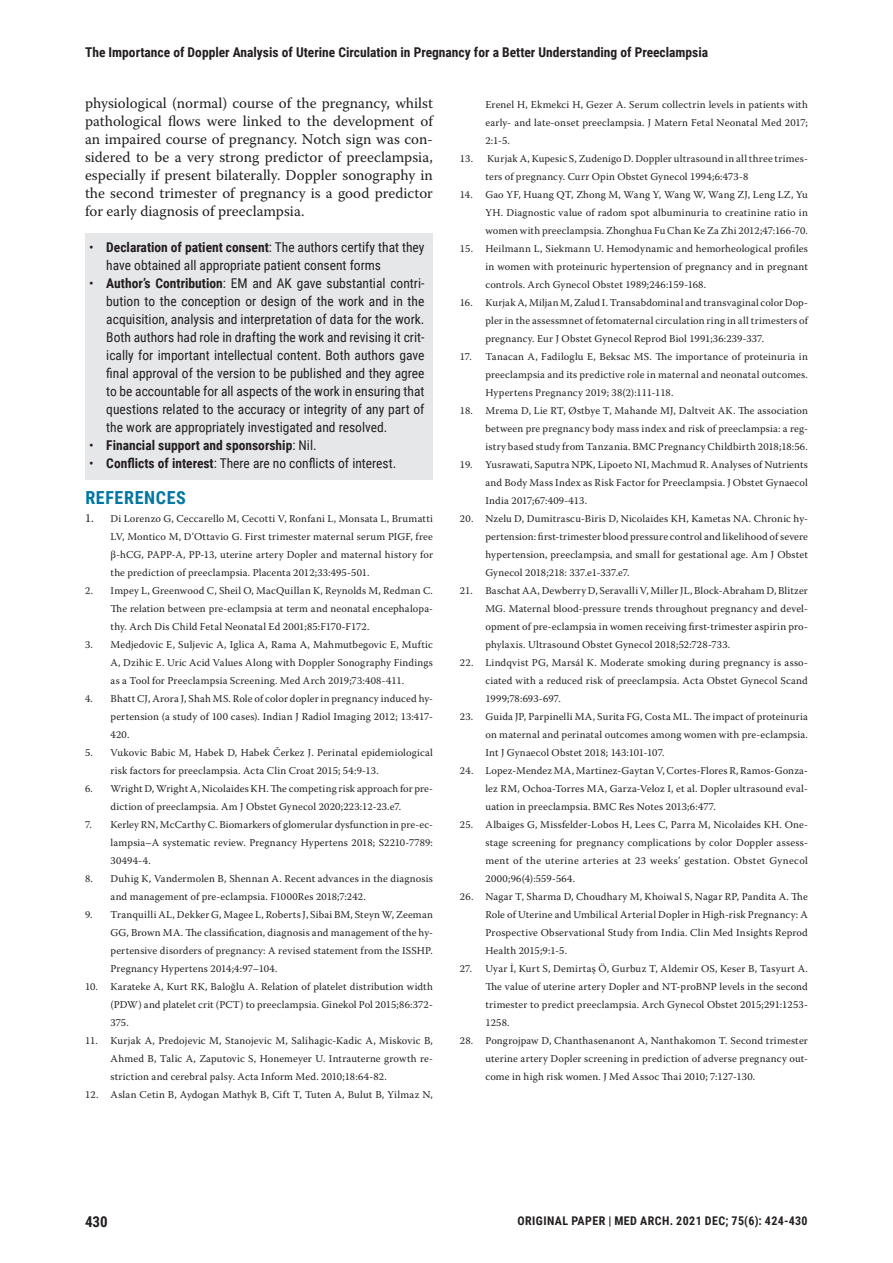
<style>
.page{position:relative;width:893px;height:1263px;background:#fff}
.page>*{position:absolute;margin:0;border:0;box-sizing:border-box;transform-origin:0 0}
.t1{font:700 18px "Roboto Condensed";letter-spacing:.035em;color:#0077a3}
.t2{font:15px/18px "Warnock Pro";color:#231f20;text-align:justify}
.t3{font:700 15px "Roboto Condensed";color:#231f20}
.t4{font:13.5px/18px "Roboto Condensed";color:#231f20}
.t5{font:700 13.5px "Roboto Condensed";color:#231f20}
.t6{font:700 12px "Roboto Condensed";letter-spacing:.035em;color:#231f20}
.t7{font:10.5px/18px "Warnock Pro";letter-spacing:.015em;color:#231f20;text-align:justify}
.s1{font-weight:700}
.s2{font-weight:400}
.s3{font-size:12px}
</style>
<div class="page">
<div style="left:85px;top:233px;width:348px;height:49px;background:#e6e7e9"></div>
<div style="left:85px;top:269px;width:348px;height:175px;background:#e6e7e9"></div>
<div style="left:85px;top:431px;width:348px;height:31px;background:#e6e7e9"></div>
<div style="left:85px;top:449px;width:348px;height:31px;background:#e6e7e9"></div>
<p class="t5" style="left:85px;top:43px;width:625px">The Importance of Doppler Analysis of Uterine Circulation in Pregnancy for a Better Understanding of Preeclampsia</p>
<p class="t2" style="left:85px;top:94px;width:349px">physiological (normal) course of the pregnancy, whilst pathological flows were linked to the development of an impaired course of pregnancy. Notch sign was con&shy;sidered to be a very strong predictor of preeclampsia, especially if present bilaterally. Doppler sonography in the second trimester of pregnancy is a good predictor for early diagnosis of preeclampsia.</p>
<p class="t4" style="left:106px;top:238px;width:320px;text-indent:-17px">• <span class="s1">Declaration of patient consent</span>: The authors certify that they have obtained all appropriate patient consent forms</p>
<p class="t4" style="left:106px;top:274px;width:320px;text-align:justify;text-indent:-17px">• <span class="s1">Author’s Contribution</span>: EM and AK gave substantial contri&shy;bution to the conception or design of the work and in the acquisition, analysis and interpretation of data for the work.<br>Both authors had role in drafting the work and revising it crit&shy;ically for important intellectual content. Both authors gave final approval of the version to be published and they agree to be accountable for all aspects of the work in ensuring that questions related to the accuracy or integrity of any part of the work are appropriately investigated and resolved.</p>
<p class="t5" style="left:89px;top:436px;width:229px"><span class="s2">•</span> Financial support and sponsorship<span class="s2">: Nil.</span></p>
<p class="t4" style="left:89px;top:454px;width:308px">• <span class="s1">Conflicts of interest</span>: There are no conflicts of interest.</p>
<h1 class="t1" style="left:85px;top:485px;width:102px">REFERENCES</h1>
<p class="t7" style="left:111px;top:509px;width:324px;text-indent:-26px"><span class="s3">1.</span> Di Lorenzo G, Ceccarello M, Cecotti V, Ronfani L, Monsata L, Brumatti LV, Montico M, D’Ottavio G. First trimester maternal serum PIGF, free β-hCG, PAPP-A, PP-13, uterine artery Dopler and maternal history for the prediction of preeclampsia. Placenta 2012;33:495-501.</p>
<p class="t7" style="left:111px;top:581px;width:324px;text-indent:-26px">2. Impey L, Greenwood C, Sheil O, MacQuillan K, Reynolds M, Redman C.<br>The relation between pre-eclampsia at term and neonatal encephalopa&shy;thy. Arch Dis Child Fetal Neonatal Ed 2001;85:F170-F172.</p>
<p class="t7" style="left:111px;top:635px;width:324px;text-indent:-26px">3. Medjedovic E, Suljevic A, Iglica A, Rama A, Mahmutbegovic E, Muftic A, Dzihic E. Uric Acid Values Along with Doppler Sonography Findings as a Tool for Preeclampsia Screening. Med Arch 2019;73:408-411.</p>
<p class="t7" style="left:111px;top:689px;width:324px;text-indent:-26px">4. Bhatt CJ, Arora J, Shah MS. Role of color dopler in pregnancy induced hy&shy;pertension (a study of 100 cases). Indian J Radiol Imaging 2012; 13:417- 420.</p>
<p class="t7" style="left:111px;top:743px;width:324px;text-indent:-26px">5. Vukovic Babic M, Habek D, Habek Čerkez J. Perinatal epidemiological risk factors for preeclampsia. Acta Clin Croat 2015; 54:9-13.</p>
<p class="t7" style="left:85px;top:779px;width:349px;text-align:center">6. Wright D, Wright A, Nicolaides KH. The competing risk approach for pre&shy;diction of preeclampsia. Am J Obstet Gynecol 2020;223:12-23.e7.</p>
<p class="t7" style="left:111px;top:815px;width:324px;text-indent:-25px">7. Kerley RN, McCarthy C. Biomarkers of glomerular dysfunction in pre-ec&shy;lampsia–A systematic review. Pregnancy Hypertens 2018; S2210-7789:<br>30494-4.</p>
<p class="t7" style="left:111px;top:869px;width:324px;text-indent:-26px">8. Duhig K, Vandermolen B, Shennan A. Recent advances in the diagnosis and management of pre-eclampsia. F1000Res 2018;7:242.</p>
<p class="t7" style="left:111px;top:905px;width:324px;text-indent:-26px">9. Tranquilli AL, Dekker G, Magee L, Roberts J, Sibai BM, Steyn W, Zeeman GG, Brown MA. The classification, diagnosis and management of the hy&shy;pertensive disorders of pregnancy: A revised statement from the ISSHP.<br>Pregnancy Hypertens 2014;4:97–104.</p>
<p class="t7" style="left:111px;top:977px;width:324px;text-indent:-26px">10. Karateke A, Kurt RK, Baloğlu A. Relation of platelet distribution width (PDW) and platelet crit (PCT) to preeclampsia. Ginekol Pol 2015;86:372- 375.</p>
<p class="t7" style="left:111px;top:1031px;width:324px;text-indent:-26px">11. Kurjak A, Predojevic M, Stanojevic M, Salihagic-Kadic A, Miskovic B, Ahmed B, Talic A, Zaputovic S, Honemeyer U. Intrauterne growth re&shy;striction and cerebral palsy. Acta Inform Med. 2010;18:64-82.</p>
<p class="t7" style="left:85px;top:1085px;width:349px">12. Aslan Cetin B, Aydogan Mathyk B, Cift T, Tuten A, Bulut B, Yilmaz N,</p>
<p class="t7" style="left:485px;top:95px;width:324px">Erenel H, Ekmekci H, Gezer A. Serum collectrin levels in patients with early- and late-onset preeclampsia. J Matern Fetal Neonatal Med 2017; 2:1-5.</p>
<p class="t7" style="left:485px;top:149px;width:324px;text-indent:-25px">13. Kurjak A, Kupesic S, Zudenigo D. Doppler ultrasound in all three trimes&shy;ters of pregnancy. Curr Opin Obstet Gynecol 1994;6:473-8</p>
<p class="t7" style="left:485px;top:185px;width:324px;text-indent:-26px">14. Gao YF, Huang QT, Zhong M, Wang Y, Wang W, Wang ZJ, Leng LZ, Yu YH. Diagnostic value of radom spot albuminuria to creatinine ratio in women with preeclampsia. Zhonghua Fu Chan Ke Za Zhi 2012;47:166-70.</p>
<p class="t7" style="left:485px;top:239px;width:324px;text-indent:-26px">15. Heilmann L, Siekmann U. Hemodynamic and hemorheological profiles in women with proteinuric hypertension of pregnancy and in pregnant controls. Arch Gynecol Obstet 1989;246:159-168.</p>
<p class="t7" style="left:485px;top:293px;width:324px;text-indent:-25px">16. Kurjak A, Miljan M, Zalud I. Transabdominal and transvaginal color Dop&shy;pler in the assessmnet of fetomaternal circulation ring in all trimesters of pregnancy. Eur J Obstet Gynecol Reprod Biol 1991;36:239-337.</p>
<p class="t7" style="left:485px;top:347px;width:324px;text-indent:-26px">17. Tanacan A, Fadiloglu E, Beksac MS. The importance of proteinuria in preeclampsia and its predictive role in maternal and neonatal outcomes.<br>Hypertens Pregnancy 2019; 38(2):111-118.</p>
<p class="t7" style="left:485px;top:401px;width:324px;text-indent:-26px">18. Mrema D, Lie RT, Østbye T, Mahande MJ, Daltveit AK. The association between pre pregnancy body mass index and risk of preeclampsia: a reg&shy;istry based study from Tanzania. BMC Pregnancy Childbirth 2018;18:56.</p>
<p class="t7" style="left:485px;top:455px;width:324px;text-indent:-26px">19. Yusrawati, Saputra NPK, Lipoeto NI, Machmud R. Analyses of Nutrients and Body Mass Index as Risk Factor for Preeclampsia. J Obstet Gynaecol India 2017;67:409-413.</p>
<p class="t7" style="left:485px;top:509px;width:324px;text-indent:-26px">20. Nzelu D, Dumitrascu-Biris D, Nicolaides KH, Kametas NA. Chronic hy&shy;pertension: first-trimester blood pressure control and likelihood of severe hypertension, preeclampsia, and small for gestational age. Am J Obstet Gynecol 2018;218: 337.e1-337.e7.</p>
<p class="t7" style="left:485px;top:581px;width:324px;text-indent:-25px">21. Baschat AA, Dewberry D, Seravalli V, Miller JL, Block-Abraham D, Blitzer MG. Maternal blood-pressure trends throughout pregnancy and devel&shy;opment of pre-eclampsia in women receiving first-trimester aspirin pro&shy;phylaxis. Ultrasound Obstet Gynecol 2018;52:728-733.</p>
<p class="t7" style="left:485px;top:653px;width:324px;text-indent:-26px">22. Lindqvist PG, Marsál K. Moderate smoking during pregnancy is asso&shy;ciated with a reduced risk of preeclampsia. Acta Obstet Gynecol Scand 1999;78:693-697.</p>
<p class="t7" style="left:485px;top:707px;width:324px;text-indent:-26px">23. Guida JP, Parpinelli MA, Surita FG, Costa ML. The impact of proteinuria on maternal and perinatal outcomes among women with pre-eclampsia.<br>Int J Gynaecol Obstet 2018; 143:101-107.</p>
<p class="t7" style="left:485px;top:761px;width:324px;text-indent:-26px">24. Lopez-Mendez MA, Martinez-Gaytan V, Cortes-Flores R, Ramos-Gonza&shy;lez RM, Ochoa-Torres MA, Garza-Veloz I, et al. Dopler ultrasound eval&shy;uation in preeclampsia. BMC Res Notes 2013;6:477.</p>
<p class="t7" style="left:485px;top:815px;width:324px;text-indent:-26px">25. Albaiges G, Missfelder-Lobos H, Lees C, Parra M, Nicolaides KH. One&shy;stage screening for pregnancy complications by color Doppler assess&shy;ment of the uterine arteries at 23 weeks’ gestation. Obstet Gynecol 2000;96(4):559-564.</p>
<p class="t7" style="left:485px;top:887px;width:324px;text-indent:-26px">26. Nagar T, Sharma D, Choudhary M, Khoiwal S, Nagar RP, Pandita A. The Role of Uterine and Umbilical Arterial Dopler in High-risk Pregnancy: A Prospective Observational Study from India. Clin Med Insights Reprod Health 2015;9:1-5.</p>
<p class="t7" style="left:485px;top:959px;width:324px;text-indent:-26px">27. Uyar İ, Kurt S, Demirtaş Ö, Gurbuz T, Aldemir OS, Keser B, Tasyurt A.<br>The value of uterine artery Dopler and NT-proBNP levels in the second trimester to predict preeclampsia. Arch Gynecol Obstet 2015;291:1253- 1258.</p>
<p class="t7" style="left:485px;top:1031px;width:324px;text-indent:-26px">28. Pongrojpaw D, Chanthasenanont A, Nanthakomon T. Second trimester uterine artery Dopler screening in prediction of adverse pregnancy out&shy;come in high risk women. J Med Assoc Thai 2010; 7:127-130.</p>
<h2 class="t3" style="left:85px;top:1211px;width:24px">430</h2>
<p class="t6" style="left:517px;top:1212px;width:139px">ORIGINAL PAPER | Med Arch</p>
<p class="t6" style="left:670px;top:1212px;width:139px">. 2021 DEC; 75(6): 424-430</p>
</div>
